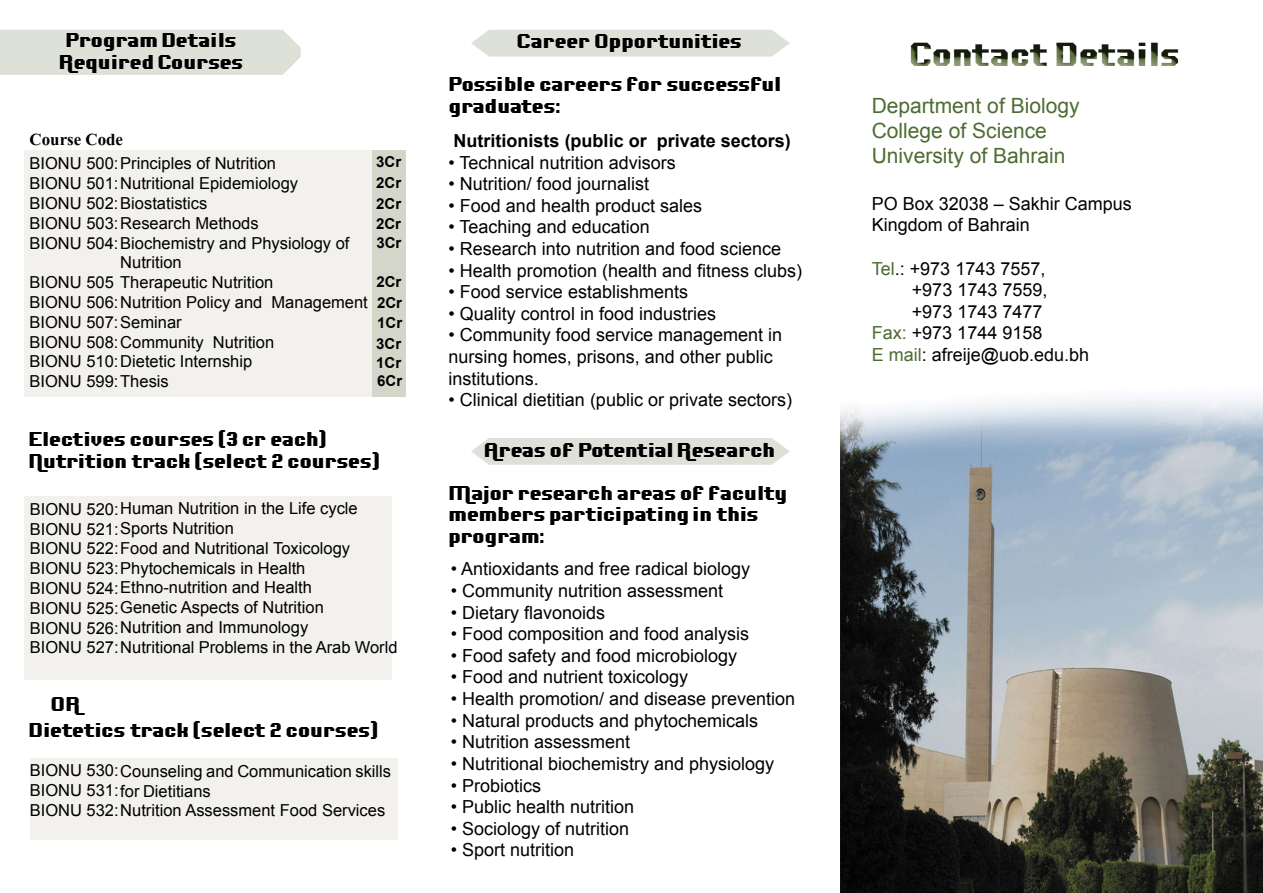
<style>
.page{position:relative;width:1263px;height:893px;background:#fff}
.page>*{position:absolute;margin:0;border:0;box-sizing:border-box;transform-origin:0 0}
.t1{font:30px "Adventure Re Quest";letter-spacing:-.01em;color:#556936}
.t2{font:21px/25.2px "Arial";color:#4e6c32}
.t3{font:700 21px "Aparajita";color:#000}
.t4{font:18px/21.6px "Arial";color:#000}
.t5{font:18px/21.6px "Adventure Re Quest";color:#000}
.t6{font:700 18px "Arial";color:#000}
.t7{font:16.5px/19.8px "Arial";color:#000}
.t8{font:700 15px/20.2px "Arial";color:#000;text-align:justify}
.s1{color:#4e6c32}
</style>
<div class="page">
<div style="left:31px;top:758px;width:367px;height:81px;background:#f3f1ee"></div>
<div style="left:24px;top:496px;width:367px;height:184px;background:#f3f1ee"></div>
<div style="left:24px;top:150px;width:382px;height:246px;background:#f3f1ee"></div>
<img style="left:840px;top:397px;width:423px;height:496px">
<svg style="left:471px;top:438px;width:319px;height:27px;background:#dfe2d9"></svg>
<svg style="left:471px;top:30px;width:319px;height:27px;background:#dfe3d9"></svg>
<div style="left:0;top:30px;width:301px;height:45px;background:#dde1d7"></div>
<div style="left:901px;top:32px;width:288px;height:40px;background:#000;opacity:.75"></div>
<div style="left:372px;top:150px;width:34px;height:246px;background:#d4d6c9"></div>
<p class="t5" style="left:60px;top:29px;width:186px;text-align:center">Program Details<br>Required Courses</p>
<p class="t3" style="left:30px;top:130px;width:95px">Course Code</p>
<p class="t7" style="left:30px;top:154px;width:321px">BIONU 500:Principles of Nutrition<br>BIONU 501:Nutritional Epidemiology BIONU 502:Biostatistics<br>BIONU 503:Research Methods<br>BIONU 504:Biochemistry and Physiology of</p>
<p class="t7" style="left:30px;top:273px;width:340px">BIONU 505 Therapeutic Nutrition<br>BIONU 506:Nutrition Policy and Management<br>BIONU 507:Seminar<br>BIONU 508:Community Nutrition<br>BIONU 510:Dietetic Internship<br>BIONU 599:Thesis</p>
<p class="t7" style="left:120px;top:253px;width:63px">Nutrition</p>
<p class="t8" style="left:376px;top:152px;width:27px">3Cr 2Cr 2Cr 2Cr 3Cr</p>
<p class="t8" style="left:376px;top:272px;width:28px">2Cr 2Cr 1Cr 3Cr 1Cr</p>
<p class="t8" style="left:377px;top:371px;width:27px">6Cr</p>
<p class="t5" style="left:30px;top:428px;width:352px">Electives courses (3 cr each)<br>Nutrition track (select 2 courses)</p>
<p class="t7" style="left:30px;top:499px;width:369px">BIONU 520:Human Nutrition in the Life cycle BIONU 521:Sports Nutrition<br>BIONU 522:Food and Nutritional Toxicology BIONU 523:Phytochemicals in Health<br>BIONU 524:Ethno-nutrition and Health<br>BIONU 525:Genetic Aspects of Nutrition<br>BIONU 526:Nutrition and Immunology<br>BIONU 527:Nutritional Problems in the Arab World</p>
<p class="t5" style="left:52px;top:693px;width:30px">OR</p>
<p class="t5" style="left:30px;top:719px;width:351px">Dietetics track (select 2 courses)</p>
<p class="t7" style="left:30px;top:761px;width:363px">BIONU 530:Counseling and Communication skills<br>BIONU 531:for Dietitians<br>BIONU 532:Nutrition Assessment Food Services</p>
<p class="t5" style="left:518px;top:30px;width:227px">Career Opportunities</p>
<p class="t5" style="left:450px;top:73px;width:334px">Possible careers for successful graduates:</p>
<p class="t6" style="left:454px;top:129px;width:339px">Nutritionists (public or private sectors)</p>
<p class="t4" style="left:449px;top:152px;width:229px">• Technical nutrition advisors</p>
<p class="t4" style="left:449px;top:173px;width:202px">• Nutrition/ food journalist</p>
<p class="t4" style="left:449px;top:195px;width:255px">• Food and health product sales</p>
<p class="t4" style="left:449px;top:217px;width:203px">• Teaching and education</p>
<p class="t4" style="left:449px;top:238px;width:334px">• Research into nutrition and food science</p>
<p class="t4" style="left:449px;top:260px;width:355px">• Health promotion (health and fitness clubs)</p>
<p class="t4" style="left:449px;top:281px;width:241px">• Food service establishments</p>
<p class="t4" style="left:449px;top:303px;width:269px">• Quality control in food industries</p>
<p class="t4" style="left:449px;top:325px;width:335px">• Community food service management in nursing homes, prisons, and other public institutions.</p>
<p class="t4" style="left:449px;top:389px;width:345px">• Clinical dietitian (public or private sectors)</p>
<p class="t5" style="left:485px;top:438px;width:292px">Areas of Potential Research</p>
<p class="t5" style="left:450px;top:481px;width:340px">Major research areas of faculty members participating in this program:</p>
<p class="t4" style="left:451px;top:558px;width:301px">• Antioxidants and free radical biology</p>
<p class="t4" style="left:451px;top:580px;width:274px">• Community nutrition assessment</p>
<p class="t4" style="left:451px;top:602px;width:156px">• Dietary flavonoids</p>
<p class="t4" style="left:451px;top:623px;width:300px">• Food composition and food analysis</p>
<p class="t4" style="left:451px;top:645px;width:288px">• Food safety and food microbiology</p>
<p class="t4" style="left:451px;top:666px;width:239px">• Food and nutrient toxicology</p>
<p class="t4" style="left:451px;top:688px;width:346px">• Health promotion/ and disease prevention</p>
<p class="t4" style="left:451px;top:710px;width:309px">• Natural products and phytochemicals</p>
<p class="t4" style="left:451px;top:731px;width:181px">• Nutrition assessment</p>
<p class="t4" style="left:451px;top:753px;width:325px">• Nutritional biochemistry and physiology</p>
<p class="t4" style="left:451px;top:774px;width:92px">• Probiotics</p>
<p class="t4" style="left:451px;top:796px;width:185px">• Public health nutrition</p>
<p class="t4" style="left:451px;top:818px;width:180px">• Sociology of nutrition</p>
<p class="t4" style="left:451px;top:839px;width:125px">• Sport nutrition</p>
<h1 class="t1" style="left:911px;top:35px;width:272px">Contact Details</h1>
<p class="t2" style="left:872px;top:93px;width:209px">Department of Biology<br>College of Science<br>University of Bahrain</p>
<p class="t4" style="left:872px;top:193px;width:262px">PO Box 32038 – Sakhir Campus<br>Kingdom of Bahrain</p>
<p class="t4" style="left:872px;top:258px;width:175px"><span class="s1">Tel</span>.: +973 1743 7557,</p>
<p class="t4" style="left:912px;top:279px;width:137px">+973 1743 7559,</p>
<p class="t4" style="left:912px;top:301px;width:132px">+973 1743 7477</p>
<p class="t4" style="left:872px;top:323px;width:172px"><span class="s1">Fax:</span> +973 1744 9158</p>
<p class="t4" style="left:872px;top:344px;width:219px"><span class="s1">E mail</span>: afreije@uob.edu.bh</p>
</div>
